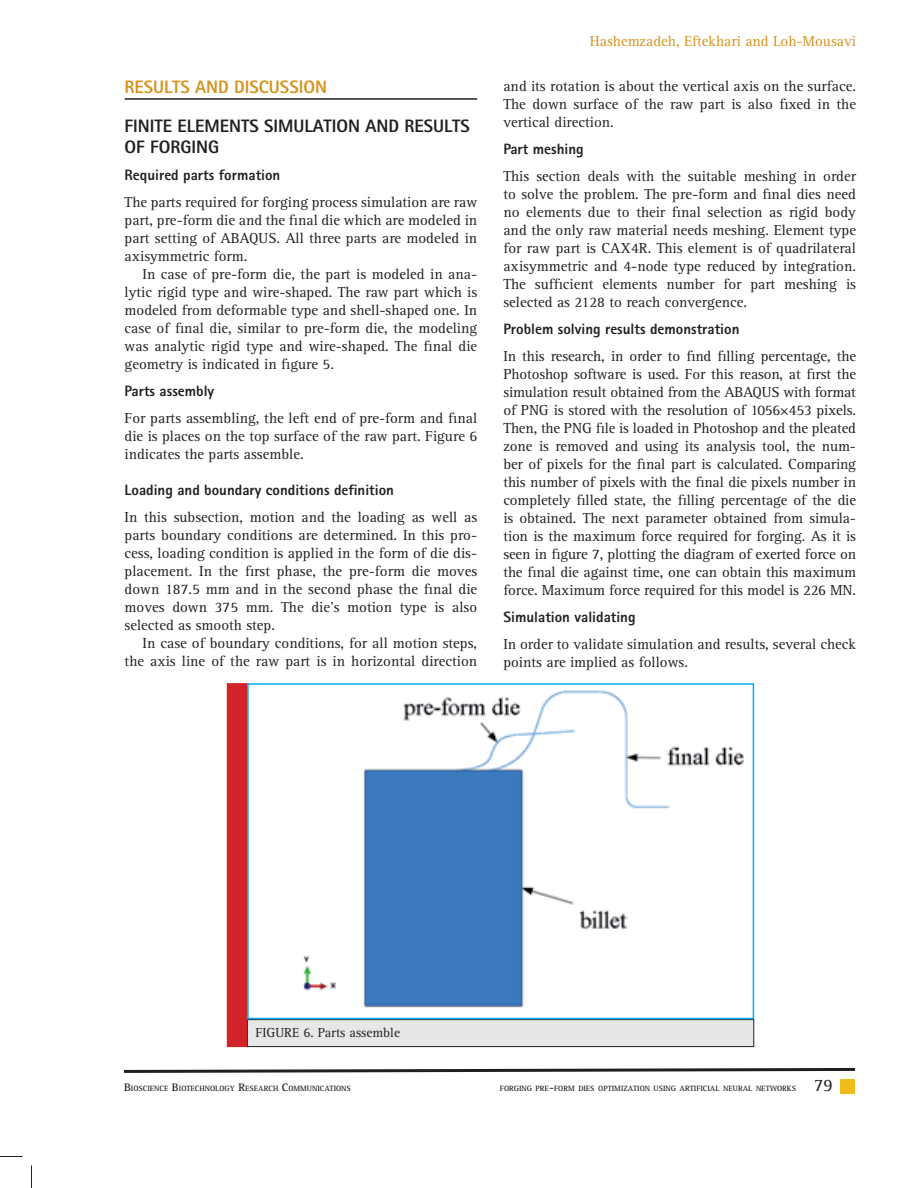
<style>
.page{position:relative;width:918px;height:1188px;background:#fff}
.page>*{position:absolute;margin:0;border:0;box-sizing:border-box;transform-origin:0 0}
.t1{font:800 18px/21px "Rotis Sans Serif Std";color:#231f20}
.t2{font:800 18px "Rotis Sans Serif Std";color:#d6931d}
.t3{font:18px "Rotis Serif Std";color:#231f20}
.t4{font:15px/18px "Rotis Serif Std";color:#231f20;text-align:justify}
.t5{font:800 15px "Rotis Sans Serif Std";color:#231f20}
.t6{font:15px "Rotis Serif Std";color:#d6931d}
.t7{font:13.5px "Rotis Serif Std";color:#231f20}
.t8{font:700 7.8px "Rotis Serif Std";color:#231f20}
.s1{font-size:11.25px}
</style>
<div class="page">
<svg style="left:124px;top:1067px;width:731px;height:6px"></svg>
<div style="left:840px;top:1079px;width:15px;height:15px;background:#f0bd1b"></div>
<hr style="left:125px;top:98px;width:352px;height:2px;background:#231f20">
<div style="left:248px;top:1020px;width:506px;height:27px;background:#e6e7e8"></div>
<div style="left:247px;top:1019px;width:507px;height:28px;border:1px solid #231f20"></div>
<img style="left:303px;top:690px;width:441px;height:318px">
<div style="left:247px;top:683px;width:507px;height:336px;border:2px solid #00aeef"></div>
<div style="left:227px;top:684px;width:20px;height:363px;background:#d2232a"></div>
<svg style="left:0;top:1156px;width:22px;height:1px"></svg>
<svg style="left:31px;top:1166px;width:1px;height:22px"></svg>
<p class="t2" style="left:125px;top:80px;width:204px">RESULTS AND DISCUSSION</p>
<p class="t1" style="left:125px;top:117px;width:347px">FINITE ELEMENTS SIMULATION AND RESULTS<br>OF FORGING</p>
<p class="t5" style="left:125px;top:169px;width:157px">Required parts formation</p>
<p class="t4" style="left:125px;top:194px;width:354px">The parts required for forging process simulation are raw part, pre-form die and the final die which are modeled in part setting of ABAQUS. All three parts are modeled in axisymmetric form.</p>
<p class="t4" style="left:125px;top:266px;width:354px;text-indent:18px">In case of pre-form die, the part is modeled in ana&shy;lytic rigid type and wire-shaped. The raw part which is modeled from deformable type and shell-shaped one. In case of final die, similar to pre-form die, the modeling was analytic rigid type and wire-shaped. The final die geometry is indicated in figure 5.</p>
<p class="t5" style="left:125px;top:385px;width:91px">Parts assembly</p>
<p class="t4" style="left:125px;top:410px;width:354px">For parts assembling, the left end of pre-form and final die is places on the top surface of the raw part. Figure 6 indicates the parts assemble.</p>
<p class="t5" style="left:125px;top:484px;width:271px">Loading and boundary conditions definition</p>
<p class="t4" style="left:125px;top:509px;width:354px">In this subsection, motion and the loading as well as parts boundary conditions are determined. In this pro&shy;cess, loading condition is applied in the form of die dis&shy;placement. In the first phase, the pre-form die moves down 187.5 mm and in the second phase the final die moves down 375 mm. The die’s motion type is also selected as smooth step.</p>
<p class="t4" style="left:125px;top:635px;width:354px;text-align:right">In case of boundary conditions, for all motion steps, the axis line of the raw part is in horizontal direction</p>
<p class="t6" style="left:590px;top:35px;width:268px">Hashemzadeh, Eftekhari and Loh-Mousavi</p>
<p class="t4" style="left:503px;top:78px;width:354px">and its rotation is about the vertical axis on the surface.<br>The down surface of the raw part is also fixed in the vertical direction.</p>
<p class="t5" style="left:503px;top:143px;width:82px">Part meshing</p>
<p class="t4" style="left:503px;top:168px;width:354px">This section deals with the suitable meshing in order to solve the problem. The pre-form and final dies need no elements due to their final selection as rigid body and the only raw material needs meshing. Element type for raw part is CAX4R. This element is of quadrilateral axisymmetric and 4-node type reduced by integration.<br>The sufficient elements number for part meshing is selected as 2128 to reach convergence.</p>
<p class="t5" style="left:503px;top:323px;width:238px">Problem solving results demonstration</p>
<p class="t4" style="left:503px;top:348px;width:354px">In this research, in order to find filling percentage, the Photoshop software is used. For this reason, at first the simulation result obtained from the ABAQUS with format of PNG is stored with the resolution of 1056×453 pixels.<br>Then, the PNG file is loaded in Photoshop and the pleated zone is removed and using its analysis tool, the num&shy;ber of pixels for the final part is calculated. Comparing this number of pixels with the final die pixels number in completely filled state, the filling percentage of the die is obtained. The next parameter obtained from simula&shy;tion is the maximum force required for forging. As it is seen in figure 7, plotting the diagram of exerted force on the final die against time, one can obtain this maximum force. Maximum force required for this model is 226 MN.</p>
<p class="t5" style="left:503px;top:611px;width:134px">Simulation validating</p>
<p class="t4" style="left:503px;top:636px;width:354px">In order to validate simulation and results, several check points are implied as follows.</p>
<p class="t7" style="left:255px;top:1027px;width:146px">FIGURE 6. Parts assemble</p>
<p class="t8" style="left:124px;top:1086px;width:228px"><span class="s1">B</span>IOSCIENCE <span class="s1">B</span>IOTECHNOLOGY <span class="s1">R</span>ESEARCH <span class="s1">C</span>OMMUNICATIONS</p>
<p class="t8" style="left:500px;top:1086px;width:298px">FORGING PRE<span class="s1">-</span>FORM DIES OPTIMIZATION USING ARTIFICIAL NEURAL NETWORKS</p>
<p class="t3" style="left:814px;top:1078px;width:20px">79</p>
</div>
